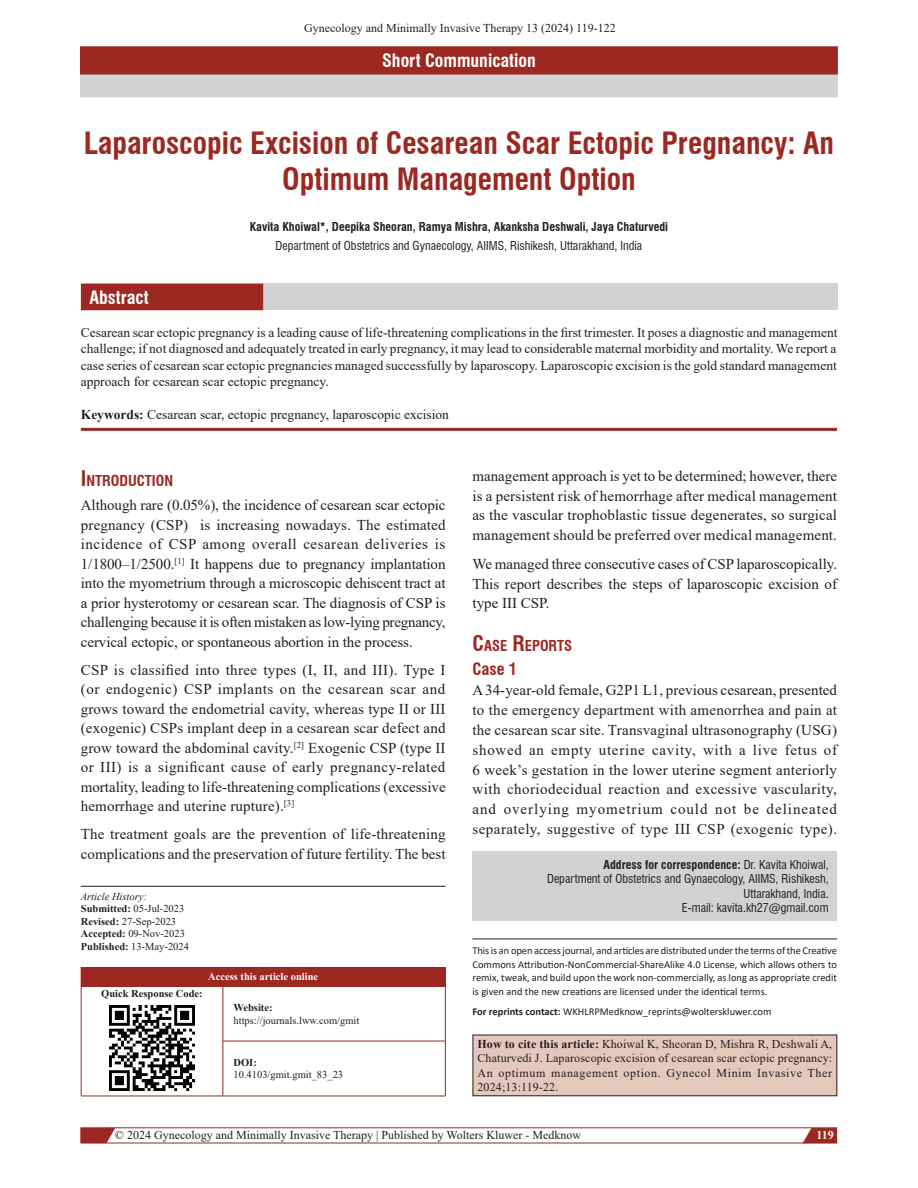
<style>
.page{position:relative;width:918px;height:1188px;background:#fff}
.page>*{position:absolute;margin:0;border:0;box-sizing:border-box;transform-origin:0 0}
.AT{font:700 condensed 30px/36px "Swiss 721 BT";color:#9d2721;text-align:center}
.AH{font:700 condensed 18px "Swiss 721 BT";color:#fff}
.ABSH{font:700 condensed 18px "Swiss 721 BT";color:#fff}
.t1{font:700 condensed 16.5px "Swiss 721 BT";color:#9d2721}
.TX{font:15px/19.5px "Times New Roman";letter-spacing:.01em;color:#231f20;text-align:justify}
.t2{font:700 condensed 14.7px "Swiss 721 BT";color:#9d2721}
.ABS{font:13.5px/16.5px "Times New Roman";color:#231f20;text-align:justify}
.KWD{font:13.5px "Times New Roman";color:#231f20}
.HTC{font:12px/14.4px "Times New Roman";color:#231f20;text-align:justify}
.ADD{font:condensed 12px/14.4px "Swiss 721 BT";color:#231f20;text-align:right}
.AU{font:700 condensed 12px "Swiss 721 BT";color:#231f20}
.AFF{font:condensed 12px "Swiss 721 BT";color:#231f20}
.t3{font:700 12px "Times New Roman";color:#fff}
.OS{font:10.5px/13.5px "Calibri";color:#231f20;text-align:justify}
.HIS_1{font:10.5px/12.6px "Times New Roman";color:#231f20}
.Website{font:10.5px/12.6px "Times New Roman";color:#231f20}
.ATAO{font:700 10.5px "Times New Roman";color:#fff}
.QRC{font:700 10.5px "Times New Roman";color:#231f20}
.s1{font-weight:700}
.s2{font-size:21px}
.s3{font-style:italic}
</style>
<div class="page">
<svg style="left:81px;top:1127px;width:757px;height:16px"></svg>
<div style="left:81px;top:284px;width:756px;height:26px;background:#d1d2d4"></div>
<div style="left:81px;top:284px;width:182px;height:26px;background:#9d2721"></div>
<div style="left:80px;top:46px;width:758px;height:51px;background:#d1d2d4"></div>
<div style="left:81px;top:47px;width:756px;height:27px;background:#9d2721"></div>
<div style="left:80px;top:46px;width:758px;height:29px;border:2px solid #9d2721"></div>
<hr style="left:81px;top:428px;width:756px;height:3px;background:#9d2721">
<div style="left:473px;top:851px;width:364px;height:70px;background:#d1d2d4"></div>
<div style="left:81px;top:967px;width:364px;height:19px;background:#9d2721"></div>
<svg style="left:445px;top:967px;width:1px;height:19px"></svg>
<hr style="left:81px;top:986px;width:1px;height:55px;background:#9d2721">
<hr style="left:81px;top:1041px;width:1px;height:55px;background:#9d2721">
<hr style="left:81px;top:986px;width:142px;height:1px;background:#9d2721">
<hr style="left:223px;top:986px;width:1px;height:55px;background:#9d2721">
<hr style="left:223px;top:986px;width:223px;height:1px;background:#9d2721">
<hr style="left:445px;top:986px;width:1px;height:55px;background:#9d2721">
<hr style="left:81px;top:1096px;width:142px;height:1px;background:#9d2721">
<hr style="left:223px;top:1041px;width:1px;height:55px;background:#9d2721">
<hr style="left:223px;top:1041px;width:223px;height:1px;background:#9d2721">
<hr style="left:445px;top:1041px;width:1px;height:55px;background:#9d2721">
<hr style="left:223px;top:1096px;width:223px;height:1px;background:#9d2721">
<img style="left:110px;top:1005px;width:84px;height:85px">
<hr style="left:472px;top:939px;width:365px;height:1px;background:#231f20">
<div style="left:473px;top:1035px;width:364px;height:61px;background:#e5c8bc"></div>
<div style="left:473px;top:1035px;width:364px;height:61px;border:1px solid #231f20"></div>
<hr style="left:81px;top:886px;width:364px;height:1px;background:#231f20">
<p class="HTC" style="left:304px;top:20px;width:313px">Gynecology and Minimally Invasive Therapy 13 (2024) 119‑122</p>
<p class="AH" style="left:382px;top:50px;width:155px">Short Communication</p>
<p class="AT" style="left:84px;top:125px;width:752px">Laparoscopic Excision of Cesarean Scar Ectopic Pregnancy: An<br>Optimum Management Option</p>
<p class="AU" style="left:250px;top:219px;width:420px">Kavita Khoiwal*, Deepika Sheoran, Ramya Mishra, Akanksha Deshwali, Jaya Chaturvedi</p>
<p class="AFF" style="left:276px;top:238px;width:368px">Department of Obstetrics and Gynaecology, AIIMS, Rishikesh, Uttarakhand, India</p>
<p class="ABSH" style="left:89px;top:287px;width:61px">Abstract</p>
<p class="ABS" style="left:81px;top:323px;width:758px">Cesarean scar ectopic pregnancy is a leading cause of life‑threatening complications in the first trimester. It poses a diagnostic and management challenge; if not diagnosed and adequately treated in early pregnancy, it may lead to considerable maternal morbidity and mortality. We report a case series of cesarean scar ectopic pregnancies managed successfully by laparoscopy. Laparoscopic excision is the gold standard management approach for cesarean scar ectopic pregnancy.</p>
<p class="KWD" style="left:81px;top:405px;width:370px"><span class="s1">Keywords:</span> Cesarean scar, ectopic pregnancy, laparoscopic excision</p>
<h1 class="t2" style="left:81px;top:472px;width:94px"><span class="s2">I</span>NTRODUCTION</h1>
<p class="TX" style="left:81px;top:495px;width:366px">Although rare (0.05%), the incidence of cesarean scar ectopic pregnancy (CSP) is increasing nowadays. The estimated incidence of CSP among overall cesarean deliveries is 1/1800–1/2500.<sup>[1]</sup> It happens due to pregnancy implantation into the myometrium through a microscopic dehiscent tract at a prior hysterotomy or cesarean scar. The diagnosis of CSP is challenging because it is often mistaken as low‑lying pregnancy, cervical ectopic, or spontaneous abortion in the process.</p>
<p class="TX" style="left:81px;top:659px;width:366px">CSP is classified into three types (I, II, and III). Type I (or endogenic) CSP implants on the cesarean scar and grows toward the endometrial cavity, whereas type II or III (exogenic) CSPs implant deep in a cesarean scar defect and grow toward the abdominal cavity.<sup>[2]</sup> Exogenic CSP (type II or III) is a significant cause of early pregnancy‑related mortality, leading to life‑threatening complications (excessive hemorrhage and uterine rupture).<sup>[3]</sup></p>
<p class="TX" style="left:81px;top:824px;width:366px">The treatment goals are the prevention of life‑threatening complications and the preservation of future fertility. The best</p>
<p class="HIS_1" style="left:81px;top:889px;width:110px"><span class="s3">Article History:<br></span><span class="s1">Submitted:</span> 05‑Jul‑2023<br><span class="s1">Revised:</span> 27‑Sep‑2023<br><span class="s1">Accepted:</span> 09‑Nov‑2023<br><span class="s1">Published:</span> 13-May-2024</p>
<p class="ATAO" style="left:208px;top:969px;width:111px">Access this article online</p>
<p class="QRC" style="left:101px;top:986px;width:103px">Quick Response Code:</p>
<p class="Website" style="left:234px;top:1001px;width:127px"><span class="s1">Website: </span>https://journals.lww.com/gmit</p>
<p class="Website" style="left:234px;top:1056px;width:111px"><span class="s1">DOI:<br></span>10.4103/gmit.gmit_83_23</p>
<p class="TX" style="left:472px;top:465px;width:366px">management approach is yet to be determined; however, there is a persistent risk of hemorrhage after medical management as the vascular trophoblastic tissue degenerates, so surgical management should be preferred over medical management.</p>
<p class="TX" style="left:472px;top:553px;width:366px">We managed three consecutive cases of CSP laparoscopically.<br>This report describes the steps of laparoscopic excision of type III CSP.</p>
<h1 class="t2" style="left:472px;top:637px;width:101px"><span class="s2">C</span>ASE <span class="s2">R</span>EPORTS</h1>
<h2 class="t1" style="left:472px;top:659px;width:46px">Case 1</h2>
<p class="TX" style="left:472px;top:680px;width:366px">A 34‑year‑old female, G2P1 L1, previous cesarean, presented to the emergency department with amenorrhea and pain at the cesarean scar site. Transvaginal ultrasonography (USG) showed an empty uterine cavity, with a live fetus of 6 week’s gestation in the lower uterine segment anteriorly with choriodecidual reaction and excessive vascularity, and overlying myometrium could not be delineated separately, suggestive of type III CSP (exogenic type).</p>
<p class="ADD" style="left:547px;top:857px;width:283px"><span class="s1">Address for correspondence:</span> Dr. Kavita Khoiwal,<br>Department of Obstetrics and Gynaecology, AIIMS, Rishikesh, Uttarakhand, India.<br>E‑mail: kavita.kh27@gmail.com</p>
<p class="OS" style="left:472px;top:944px;width:366px">This is an open access journal, and articles are distributed under the terms of the Creative Commons Attribution‑NonCommercial‑ShareAlike 4.0 License, which allows others to remix, tweak, and build upon the work non‑commercially, as long as appropriate credit is given and the new creations are licensed under the identical terms.</p>
<p class="OS" style="left:472px;top:1004px;width:300px"><span class="s1">For reprints contact:</span> WKHLRPMedknow_reprints@wolterskluwer.com</p>
<p class="HTC" style="left:478px;top:1036px;width:356px"><span class="s1">How to cite this article:</span> Khoiwal K, Sheoran D, Mishra R, Deshwali A, Chaturvedi J. Laparoscopic excision of cesarean scar ectopic pregnancy:<br>An optimum management option. Gynecol Minim Invasive Ther 2024;13:119-22.</p>
<p class="HTC" style="left:115px;top:1128px;width:468px">© 2024 Gynecology and Minimally Invasive Therapy | Published by Wolters Kluwer - Medknow</p>
<p class="t3" style="left:816px;top:1127px;width:19px">119</p>
</div>
